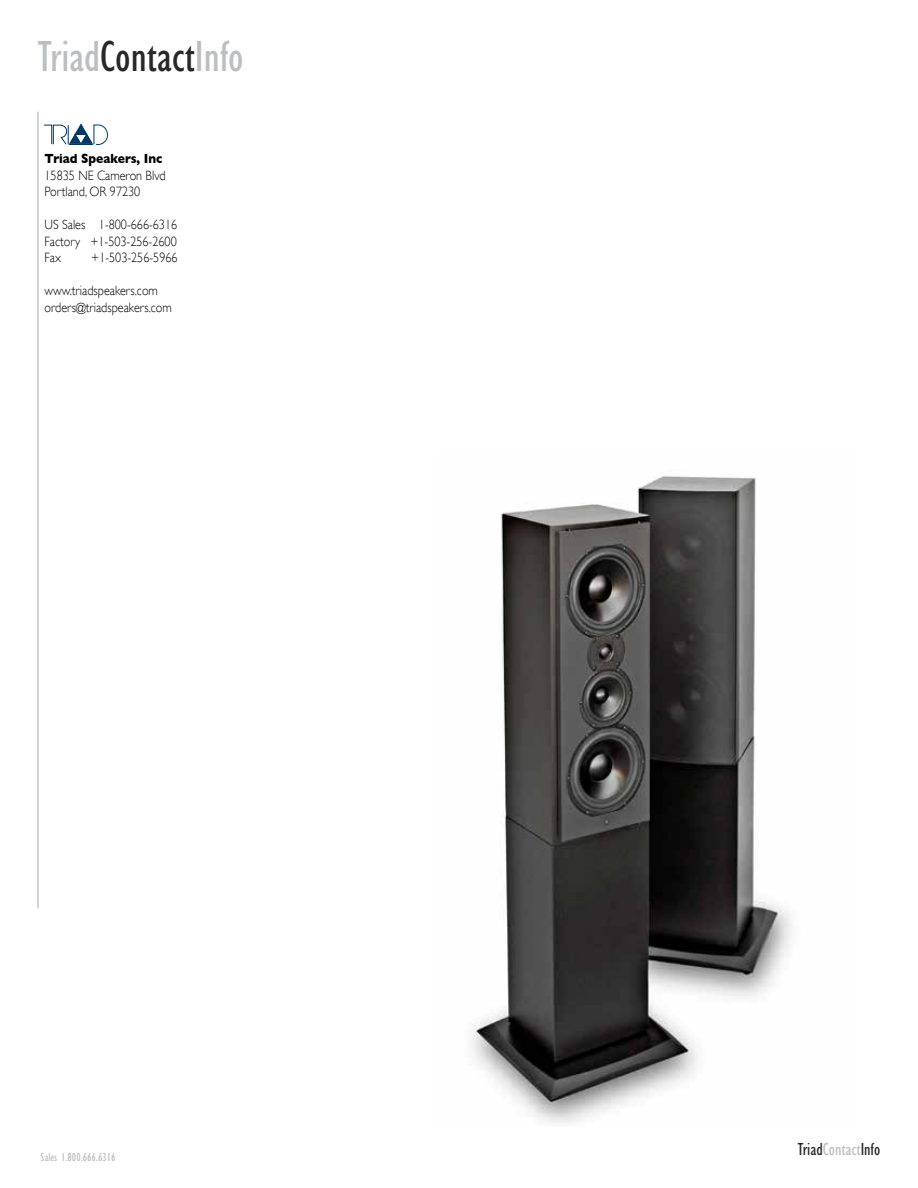
<style>
.page{position:relative;width:918px;height:1188px;background:#fff}
.page>*{position:absolute;margin:0;border:0;box-sizing:border-box;transform-origin:0 0}
.t1{font:condensed 45px "Gill Sans";color:#bcbec0}
.t2{font:condensed 18px "Gill Sans";color:#292829}
.t3{font:300 13.5px/16.5px "Gill Sans";color:#000;scale:.9 1}
.t4{font:700 13.5px "Gill Sans";color:#000;scale:.9 1}
.t5{font:condensed 12px "Gill Sans";color:#bcbec0}
.s1{color:#292829}
.s2{color:#bcbec0}
</style>
<div class="page">
<hr style="left:38px;top:112px;width:1px;height:796px;background:#a7a9ac">
<svg style="left:44px;top:124px;width:65px;height:21px"></svg>
<img style="left:472px;top:475px;width:320px;height:649px">
<h1 class="t1" style="left:38px;top:32px;width:207px">Triad<span class="s1">Contact</span>Info</h1>
<p class="t4" style="left:45px;top:151px;width:132px">Triad Speakers, Inc</p>
<p class="t3" style="left:45px;top:167px;width:136px">15835 NE Cameron Blvd<br>Portland, OR 97230</p>
<p class="t3" style="left:45px;top:216px;width:149px;text-align:justify">US Sales 1-800-666-6316<br>Factory +1-503-256-2600<br>Fax</p>
<p class="t3" style="left:91px;top:249px;width:97px">+1-503-256-5966</p>
<p class="t3" style="left:45px;top:282px;width:143px">www.triadspeakers.com orders@triadspeakers.com</p>
<p class="t5" style="left:41px;top:1151px;width:76px">Sales 1.800.666.6316</p>
<h2 class="t2" style="left:798px;top:1139px;width:84px">Triad<span class="s2">Contact</span>Info</h2>
</div>
